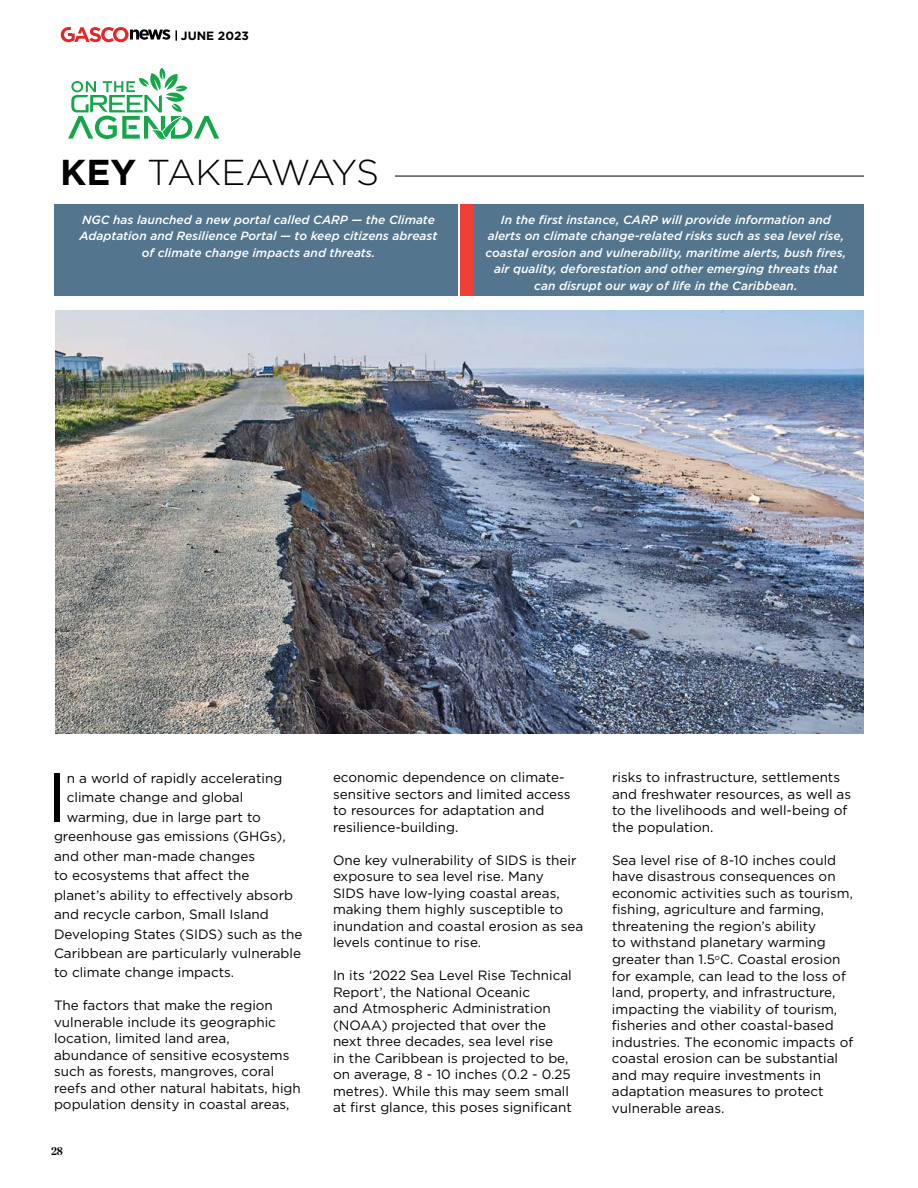
<style>
.page{position:relative;width:918px;height:1188px;background:#fff}
.page>*{position:absolute;margin:0;border:0;box-sizing:border-box;transform-origin:0 0}
.t1{font:69.15px "Gotham";color:#000}
.t2{font:300 36px "Gotham";letter-spacing:-.06em;color:#000}
.t3{font:13.5px/16.5px "Gotham";color:#000}
.t4{font:italic 500 12px/16.5px "Gotham";color:#fff;text-align:center}
.t5{font:700 12px "Gotham";color:#000}
.t6{font:700 12px "Chronicle Deck Cond";color:#000}
.s1{font-weight:700}
</style>
<div class="page">
<svg style="left:61px;top:27px;width:109px;height:15px"></svg>
<svg style="left:68px;top:68px;width:151px;height:71px"></svg>
<div style="left:54px;top:204px;width:404px;height:92px;background:#53758e"></div>
<hr style="left:395px;top:176px;width:469px;height:1px;background:#000">
<div style="left:460px;top:204px;width:404px;height:92px;background:#53758e"></div>
<div style="left:460px;top:204px;width:14px;height:92px;background:#ef3e33"></div>
<img style="left:55px;top:310px;width:809px;height:424px">
<p class="t5" style="left:181px;top:28px;width:70px">JUNE 2023</p>
<h2 class="t2" style="left:60px;top:149px;width:321px"><span class="s1">KEY</span> TAKEAWAYS</h2>
<p class="t4" style="left:80px;top:211px;width:359px">NGC has launched a new portal called CARP — the Climate<br>Adaptation and Resilience Portal — to keep citizens abreast of climate change impacts and threats.</p>
<p class="t4" style="left:486px;top:211px;width:362px">In the first instance, CARP will provide information and alerts on climate change-related risks such as sea level rise, coastal erosion and vulnerability, maritime alerts, bush fires, air quality, deforestation and other emerging threats that can disrupt our way of life in the Caribbean.</p>
<h1 class="t1" style="left:47px;top:753px;width:22px">I</h1>
<p class="t3" style="left:67px;top:769px;width:217px">n a world of rapidly accelerating</p>
<p class="t3" style="left:67px;top:789px;width:178px">climate change and global</p>
<p class="t3" style="left:67px;top:808px;width:196px">warming, due in large part to</p>
<p class="t3" style="left:54px;top:828px;width:233px">greenhouse gas emissions (GHGs),</p>
<p class="t3" style="left:54px;top:847px;width:203px">and other man-made changes</p>
<p class="t3" style="left:54px;top:867px;width:197px">to ecosystems that affect the</p>
<p class="t3" style="left:54px;top:886px;width:241px">planet’s ability to effectively absorb</p>
<p class="t3" style="left:54px;top:906px;width:216px">and recycle carbon, Small Island</p>
<p class="t3" style="left:54px;top:925px;width:250px">Developing States (SIDS) such as the</p>
<p class="t3" style="left:54px;top:945px;width:249px">Caribbean are particularly vulnerable</p>
<p class="t3" style="left:54px;top:964px;width:182px">to climate change impacts.</p>
<p class="t3" style="left:54px;top:997px;width:248px">The factors that make the region vulnerable include its geographic location, limited land area, abundance of sensitive ecosystems such as forests, mangroves, coral reefs and other natural habitats, high population density in coastal areas,</p>
<p class="t6" style="left:51px;top:1142px;width:14px">28</p>
<p class="t3" style="left:333px;top:769px;width:239px">economic dependence on climate&shy;sensitive sectors and limited access to resources for adaptation and resilience-building.</p>
<p class="t3" style="left:333px;top:852px;width:252px">One key vulnerability of SIDS is their exposure to sea level rise. Many<br>SIDS have low-lying coastal areas, making them highly susceptible to inundation and coastal erosion as sea levels continue to rise.</p>
<p class="t3" style="left:333px;top:967px;width:240px">In its ‘2022 Sea Level Rise Technical Report’, the National Oceanic<br>and Atmospheric Administration (NOAA) projected that over the next three decades, sea level rise<br>in the Caribbean is projected to be, on average, 8 - 10 inches (0.2 - 0.25 metres). While this may seem small at first glance, this poses significant</p>
<p class="t3" style="left:612px;top:769px;width:241px">risks to infrastructure, settlements and freshwater resources, as well as to the livelihoods and well-being of the population.</p>
<p class="t3" style="left:612px;top:852px;width:243px">Sea level rise of 8-10 inches could have disastrous consequences on economic activities such as tourism, fishing, agriculture and farming, threatening the region’s ability<br>to withstand planetary warming greater than 1.5<sup>o</sup>C. Coastal erosion for example, can lead to the loss of land, property, and infrastructure, impacting the viability of tourism, fisheries and other coastal-based industries. The economic impacts of coastal erosion can be substantial and may require investments in adaptation measures to protect vulnerable areas.</p>
</div>
